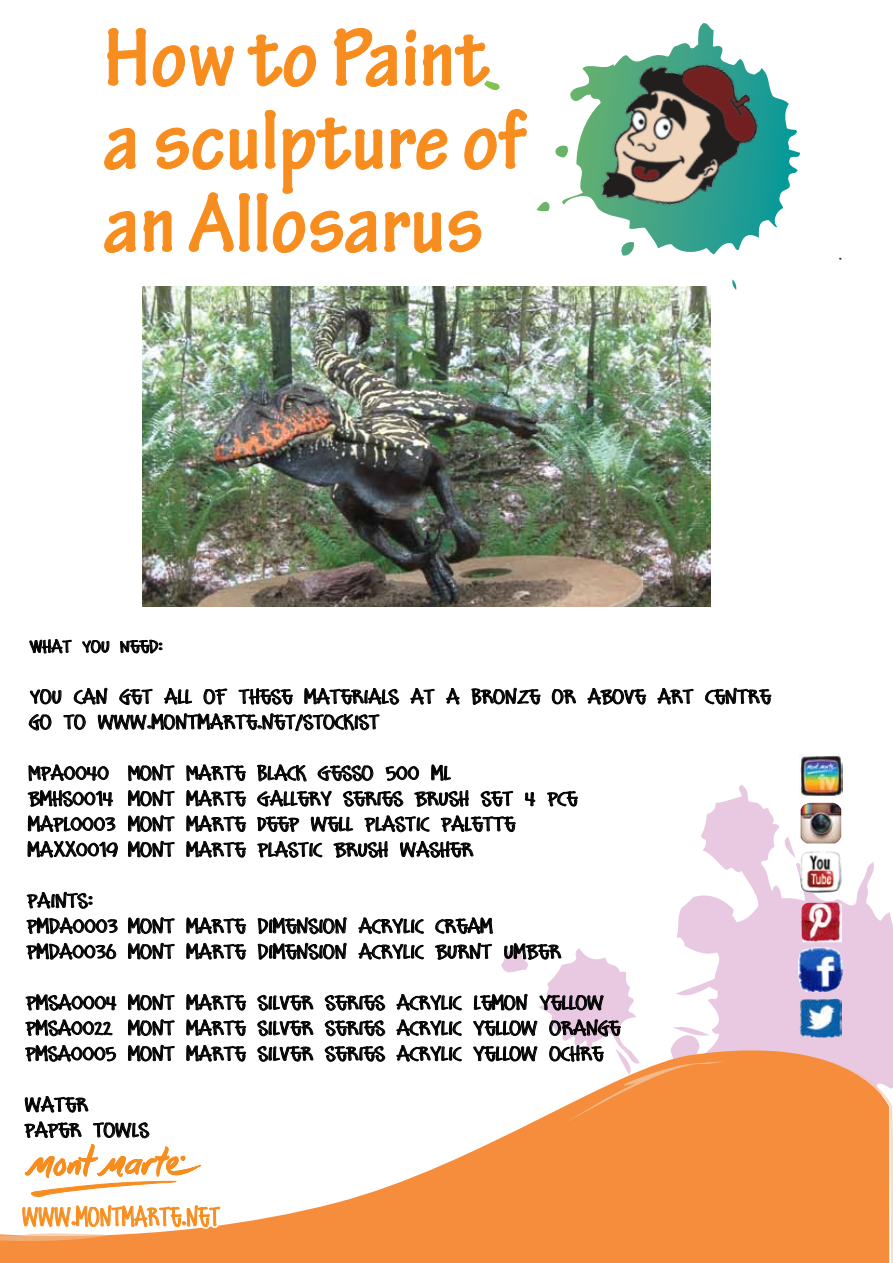
<style>
.page{position:relative;width:893px;height:1263px;background:#fff}
.page>*{position:absolute;margin:0;border:0;box-sizing:border-box;transform-origin:0 0}
.t1{font:700 condensed 87.45px/83.1px "Tekton Pro";color:#f78d1e;scale:1.07 1}
.t2{font:28.05px "Schoolbully";letter-spacing:.005em;color:#f78d1e;scale:1.08 1}
.t3{font:21px/25.5px "Schoolbully";color:#010101;scale:1.46 1}
.t4{font:18px "Schoolbully";color:#010101;scale:1.46 1}
.t5{font:18px "Schoolbully";color:#231f20}
</style>
<div class="page">
<img style="left:536px;top:23px;width:264px;height:233px">
<svg style="left:107px;top:28px;width:39px;height:58px"></svg>
<svg style="left:152px;top:45px;width:82px;height:42px"></svg>
<svg style="left:247px;top:34px;width:69px;height:53px"></svg>
<svg style="left:334px;top:28px;width:64px;height:59px"></svg>
<svg style="left:405px;top:29px;width:11px;height:57px"></svg>
<svg style="left:423px;top:34px;width:67px;height:53px"></svg>
<svg style="left:104px;top:128px;width:32px;height:42px"></svg>
<svg style="left:104px;top:211px;width:32px;height:42px"></svg>
<svg style="left:143px;top:109px;width:384px;height:144px"></svg>
<svg style="left:501px;top:785px;width:392px;height:274px"></svg>
<svg style="left:0;top:1031px;width:889px;height:232px"></svg>
<div style="left:534px;top:1059px;width:359px;height:204px;background:#f68d3d"></div>
<svg style="left:0;top:1144px;width:226px;height:101px"></svg>
<img style="left:798px;top:947px;width:45px;height:45px">
<img style="left:800px;top:902px;width:42px;height:40px">
<img style="left:801px;top:803px;width:40px;height:40px">
<img style="left:799px;top:754px;width:44px;height:43px">
<img style="left:800px;top:851px;width:42px;height:42px">
<img style="left:800px;top:998px;width:41px;height:40px">
<svg style="left:29px;top:639px;width:43px;height:14px"></svg>
<svg style="left:82px;top:640px;width:27px;height:13px"></svg>
<svg style="left:120px;top:639px;width:42px;height:15px"></svg>
<svg style="left:30px;top:689px;width:31px;height:15px"></svg>
<svg style="left:74px;top:688px;width:33px;height:16px"></svg>
<svg style="left:119px;top:689px;width:34px;height:16px"></svg>
<svg style="left:164px;top:688px;width:28px;height:16px"></svg>
<svg style="left:204px;top:688px;width:23px;height:16px"></svg>
<svg style="left:239px;top:688px;width:54px;height:17px"></svg>
<svg style="left:304px;top:688px;width:95px;height:17px"></svg>
<svg style="left:410px;top:688px;width:25px;height:16px"></svg>
<svg style="left:446px;top:688px;width:13px;height:16px"></svg>
<svg style="left:471px;top:688px;width:69px;height:17px"></svg>
<svg style="left:552px;top:689px;width:24px;height:15px"></svg>
<svg style="left:587px;top:688px;width:59px;height:17px"></svg>
<svg style="left:657px;top:688px;width:36px;height:16px"></svg>
<svg style="left:705px;top:688px;width:66px;height:16px"></svg>
<svg style="left:29px;top:714px;width:22px;height:16px"></svg>
<svg style="left:63px;top:714px;width:23px;height:16px"></svg>
<svg style="left:98px;top:713px;width:281px;height:18px"></svg>
<svg style="left:257px;top:764px;width:50px;height:17px"></svg>
<svg style="left:318px;top:765px;width:55px;height:16px"></svg>
<svg style="left:386px;top:766px;width:33px;height:15px"></svg>
<svg style="left:431px;top:765px;width:20px;height:16px"></svg>
<svg style="left:28px;top:764px;width:85px;height:43px"></svg>
<svg style="left:128px;top:764px;width:47px;height:43px"></svg>
<svg style="left:186px;top:764px;width:60px;height:43px"></svg>
<svg style="left:257px;top:790px;width:75px;height:16px"></svg>
<svg style="left:343px;top:791px;width:60px;height:16px"></svg>
<svg style="left:414px;top:790px;width:55px;height:17px"></svg>
<svg style="left:481px;top:791px;width:32px;height:16px"></svg>
<svg style="left:525px;top:792px;width:10px;height:14px"></svg>
<svg style="left:547px;top:791px;width:31px;height:15px"></svg>
<svg style="left:28px;top:815px;width:87px;height:17px"></svg>
<svg style="left:128px;top:815px;width:47px;height:17px"></svg>
<svg style="left:186px;top:815px;width:60px;height:17px"></svg>
<svg style="left:257px;top:817px;width:42px;height:15px"></svg>
<svg style="left:311px;top:817px;width:42px;height:15px"></svg>
<svg style="left:365px;top:815px;width:64px;height:17px"></svg>
<svg style="left:441px;top:815px;width:75px;height:17px"></svg>
<svg style="left:28px;top:841px;width:90px;height:16px"></svg>
<svg style="left:128px;top:841px;width:47px;height:16px"></svg>
<svg style="left:186px;top:841px;width:60px;height:16px"></svg>
<svg style="left:257px;top:841px;width:65px;height:17px"></svg>
<svg style="left:333px;top:841px;width:55px;height:17px"></svg>
<svg style="left:400px;top:841px;width:73px;height:17px"></svg>
<svg style="left:128px;top:917px;width:47px;height:17px"></svg>
<svg style="left:186px;top:917px;width:60px;height:17px"></svg>
<svg style="left:358px;top:917px;width:66px;height:17px"></svg>
<svg style="left:435px;top:917px;width:58px;height:17px"></svg>
<svg style="left:26px;top:892px;width:92px;height:67px"></svg>
<svg style="left:128px;top:943px;width:47px;height:16px"></svg>
<svg style="left:186px;top:943px;width:60px;height:16px"></svg>
<svg style="left:258px;top:917px;width:89px;height:43px"></svg>
<svg style="left:358px;top:943px;width:66px;height:16px"></svg>
<svg style="left:435px;top:943px;width:57px;height:17px"></svg>
<svg style="left:504px;top:943px;width:57px;height:17px"></svg>
<svg style="left:26px;top:994px;width:90px;height:17px"></svg>
<svg style="left:128px;top:994px;width:47px;height:16px"></svg>
<svg style="left:186px;top:994px;width:60px;height:16px"></svg>
<svg style="left:257px;top:995px;width:56px;height:16px"></svg>
<svg style="left:325px;top:995px;width:60px;height:16px"></svg>
<svg style="left:396px;top:994px;width:66px;height:16px"></svg>
<svg style="left:474px;top:994px;width:54px;height:16px"></svg>
<svg style="left:540px;top:995px;width:64px;height:15px"></svg>
<svg style="left:25px;top:1019px;width:88px;height:17px"></svg>
<svg style="left:128px;top:1019px;width:47px;height:17px"></svg>
<svg style="left:186px;top:1019px;width:60px;height:17px"></svg>
<svg style="left:257px;top:1020px;width:56px;height:16px"></svg>
<svg style="left:325px;top:1020px;width:60px;height:16px"></svg>
<svg style="left:396px;top:1019px;width:66px;height:17px"></svg>
<svg style="left:473px;top:1020px;width:64px;height:16px"></svg>
<svg style="left:549px;top:1019px;width:72px;height:17px"></svg>
<svg style="left:25px;top:1045px;width:91px;height:17px"></svg>
<svg style="left:128px;top:1045px;width:47px;height:16px"></svg>
<svg style="left:186px;top:1045px;width:60px;height:16px"></svg>
<svg style="left:257px;top:1046px;width:56px;height:16px"></svg>
<svg style="left:325px;top:1046px;width:60px;height:16px"></svg>
<svg style="left:396px;top:1045px;width:66px;height:16px"></svg>
<svg style="left:473px;top:1046px;width:64px;height:15px"></svg>
<svg style="left:549px;top:1045px;width:175px;height:78px"></svg>
<svg style="left:25px;top:1096px;width:63px;height:16px"></svg>
<svg style="left:24px;top:1121px;width:58px;height:17px"></svg>
<svg style="left:93px;top:1122px;width:56px;height:16px"></svg>
<img style="left:142px;top:286px;width:569px;height:320px">
<h1 class="t1" style="left:104px;top:18px;width:394px">How to Paint a sculpture of an Allosarus</h1>
<p class="t5" style="left:838px;top:242px;width:4px">.</p>
<p class="t4" style="left:29px;top:634px;width:92px">WHAT YOU NEED:</p>
<p class="t3" style="left:29px;top:682px;width:509px">YOU CAN GET ALL OF THESE MATERIALS AT A BRONZE OR ABOVE ART CENTRE<br>GO TO WWW.MONTMARTE.NET/STOCKIST</p>
<p class="t3" style="left:27px;top:758px;width:378px">MPA0040 MONT MARTE BLACK GESSO 500 ML<br>BMHS0014 MONT MARTE GALLERY SERIES BRUSH SET 4 PCE MAPL0003 MONT MARTE DEEP WELL PLASTIC PALETTE MAXX0019 MONT MARTE PLASTIC BRUSH WASHER</p>
<p class="t3" style="left:26px;top:886px;width:367px">PAINTS:<br>PMDA0003 MONT MARTE DIMENSION ACRYLIC CREAM<br>PMDA0036 MONT MARTE DIMENSION ACRYLIC BURNT UMBER</p>
<p class="t3" style="left:25px;top:988px;width:409px">PMSA0004 MONT MARTE SILVER SERIES ACRYLIC LEMON YELLOW<br>PMSA0022 MONT MARTE SILVER SERIES ACRYLIC YELLOW ORANGE<br>PMSA0005 MONT MARTE SILVER SERIES ACRYLIC YELLOW OCHRE</p>
<p class="t3" style="left:24px;top:1090px;width:87px">WATER<br>PAPER TOWLS</p>
<h2 class="t2" style="left:22px;top:1198px;width:184px">WWW.MONTMARTE.NET</h2>
</div>
